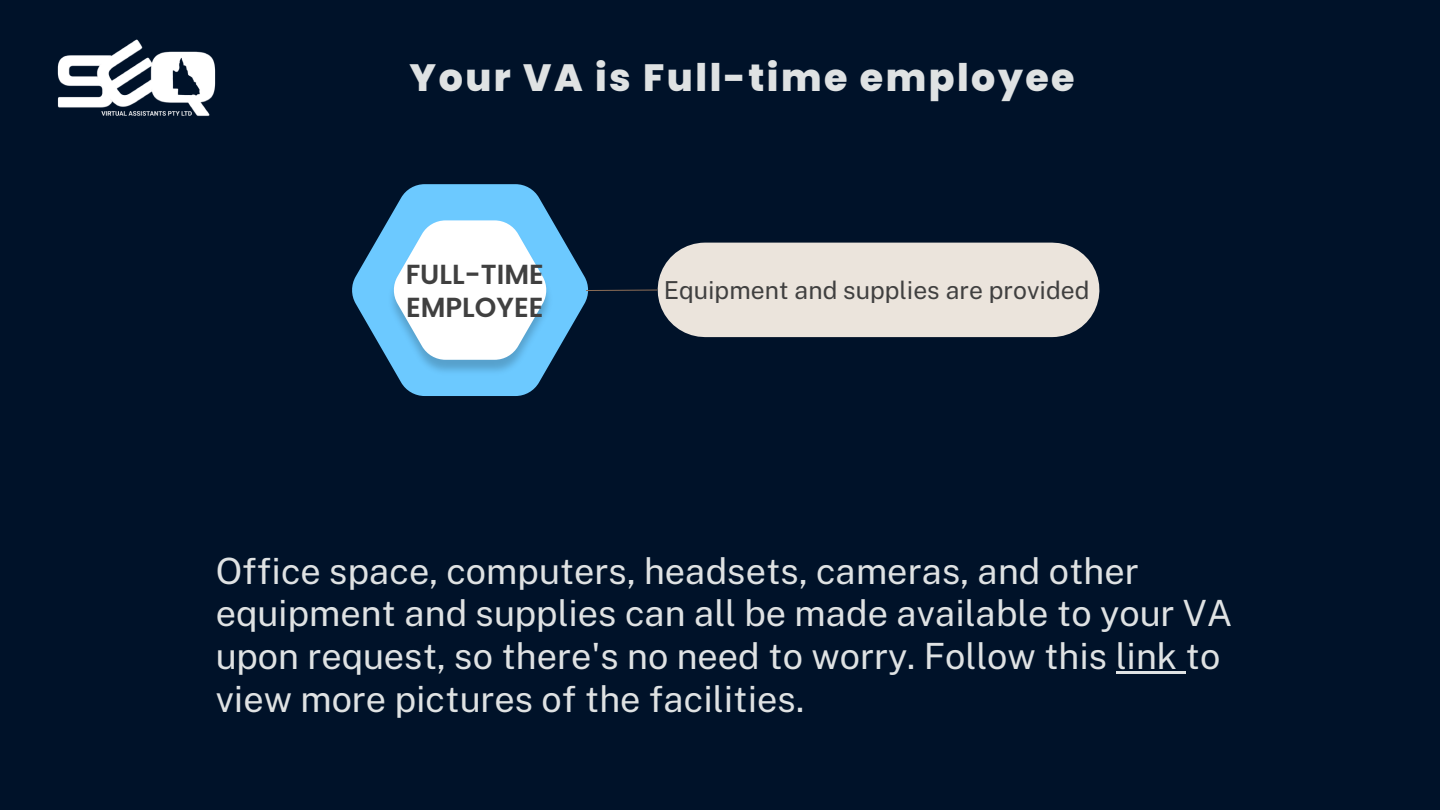
<style>
.page{position:relative;width:1440px;height:810px;background:#001229}
.page>*{position:absolute;margin:0;border:0;box-sizing:border-box;transform-origin:0 0}
.t1{font:800 38px "Poppins";letter-spacing:.065em;color:#dfe2e3}
.t2{font:36.1px/42.8px "Public Sans";color:#dfe2e3}
.t3{font:600 27.5px/33.1px "Poppins";color:#404040}
.t4{font:24.7px "Public Sans";color:#404040}
</style>
<div class="page">
<hr style="left:1116px;top:671px;width:70px;height:3px;background:#dfe2e3">
<img style="left:352px;top:184px;width:236px;height:212px">
<svg style="left:393px;top:220px;width:154px;height:140px;background:#dcf1fd"></svg>
<div style="left:705px;top:243px;width:347px;height:94px;background:#ebe4dc"></div>
<svg style="left:585px;top:289px;width:73px;height:2px"></svg>
<img style="left:57px;top:39px;width:159px;height:77px">
<p class="t1" style="left:410px;top:51px;width:667px">Your VA is Full-time employee</p>
<p class="t3" style="left:406px;top:258px;width:140px">FULL-TIME<br>EMPLOYEE</p>
<p class="t4" style="left:664px;top:275px;width:427px">Equipment and supplies are provided</p>
<p class="t2" style="left:216px;top:549px;width:1018px">Office space, computers, headsets, cameras, and other equipment and supplies can all be made available to your VA upon request, so there's no need to worry. Follow this link to view more pictures of the facilities.</p>
</div>
